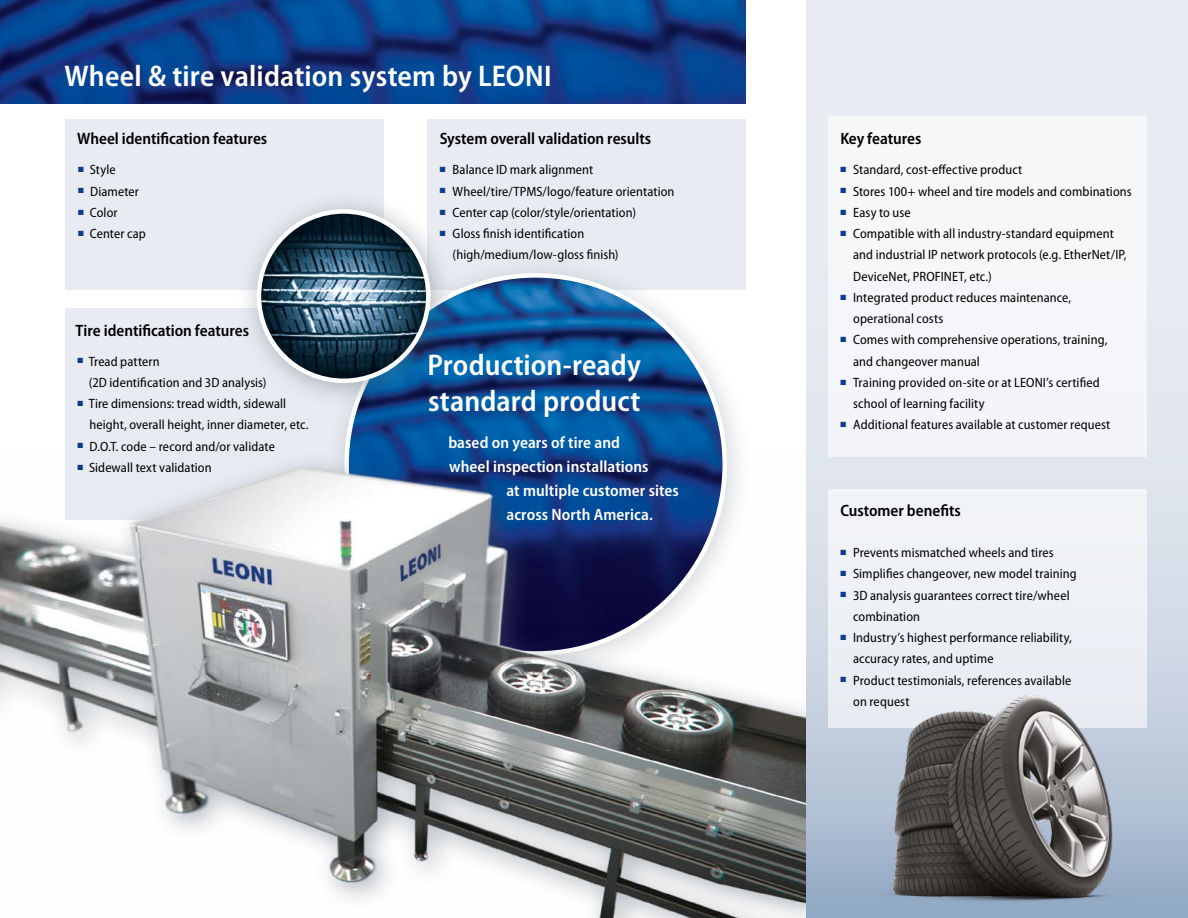
<style>
.page{position:relative;width:1188px;height:918px;background:#fff}
.page>*{position:absolute;margin:0;border:0;box-sizing:border-box;transform-origin:0 0}
.t1{font:600 semi-condensed 30px/36px "Myriad Pro";letter-spacing:.005em;color:#fff}
.t2{font:600 semi-condensed 16.5px "Myriad Pro";letter-spacing:-.005em;color:#000}
.t3{font:600 semi-condensed 16.5px "Myriad Pro";letter-spacing:.005em;color:#fff}
.t4{font:semi-condensed 13.5px/21.3px "Myriad Pro";letter-spacing:.005em;color:#000}
</style>
<div class="page">
<div style="left:65px;top:308px;width:319px;height:212px;background:#e8ecf2"></div>
<div style="left:427px;top:120px;width:319px;height:170px;background:#e8ecf2"></div>
<div style="left:65px;top:120px;width:319px;height:170px;background:#e8ecf2"></div>
<div style="left:324px;top:253px;width:429px;height:429px;background:#4c5b69;opacity:.25"></div>
<img style="left:347px;top:275px;width:378px;height:378px;border-radius:189px">
<div style="left:236px;top:188px;width:222px;height:222px;background:#4c5b69;opacity:.45"></div>
<img style="left:259px;top:211px;width:169px;height:170px;border-radius:85px">
<div style="left:257px;top:209px;width:174px;height:174px;border:4px solid #fff;border-radius:50%"></div>
<img style="left:0;top:451px;width:807px;height:467px">
<svg style="left:807px;top:0;width:381px;height:918px;background:#d8dfe9"></svg>
<div style="left:828px;top:489px;width:319px;height:238px;background:#eef1f5"></div>
<div style="left:828px;top:117px;width:319px;height:340px;background:#f5f6f9"></div>
<img style="left:0;top:0;width:746px;height:103px">
<div style="left:827px;top:884px;width:328px;height:29px;background:#94abc4"></div>
<img style="left:875px;top:694px;width:251px;height:219px">
<h1 class="t1" style="left:64px;top:57px;width:489px">Wheel &amp; tire validation system by LEONI</h1>
<p class="t2" style="left:77px;top:128px;width:192px">Wheel identification features</p>
<p class="t4" style="left:78px;top:159px;width:39px"><sup>■</sup> Style</p>
<p class="t4" style="left:78px;top:180px;width:62px"><sup>■</sup> Diameter</p>
<p class="t4" style="left:78px;top:201px;width:41px"><sup>■</sup> Color</p>
<p class="t4" style="left:78px;top:223px;width:69px"><sup>■</sup> Center cap</p>
<p class="t2" style="left:76px;top:320px;width:175px">Tire identification features</p>
<p class="t4" style="left:89px;top:350px;width:179px;text-indent:-12px"><sup>■</sup> Tread pattern<br>(2D identification and 3D analysis)</p>
<p class="t4" style="left:90px;top:393px;width:220px;text-indent:-12px"><sup>■</sup> Tire dimensions: tread width, sidewall height, overall height, inner diameter, etc.</p>
<p class="t4" style="left:77px;top:435px;width:199px"><sup>■</sup> D.O.T. code – record and/or validate</p>
<p class="t4" style="left:77px;top:457px;width:136px"><sup>■</sup> Sidewall text validation</p>
<p class="t2" style="left:440px;top:128px;width:213px">System overall validation results</p>
<p class="t4" style="left:440px;top:159px;width:155px"><sup>■</sup> Balance ID mark alignment</p>
<p class="t4" style="left:440px;top:180px;width:236px"><sup>■</sup> Wheel/tire/TPMS/logo/feature orientation</p>
<p class="t4" style="left:440px;top:201px;width:198px"><sup>■</sup> Center cap (color/style/orientation)</p>
<p class="t4" style="left:453px;top:223px;width:168px;text-indent:-13px"><sup>■</sup> Gloss finish identification (high/medium/low-gloss finish)</p>
<h1 class="t1" style="left:427px;top:346px;width:215px">Production-ready standard product</h1>
<p class="t3" style="left:448px;top:432px;width:173px">based on years of tire and</p>
<p class="t3" style="left:449px;top:456px;width:201px">wheel inspection installations</p>
<p class="t3" style="left:506px;top:480px;width:174px">at multiple customer sites</p>
<p class="t3" style="left:507px;top:504px;width:148px">across North America.</p>
<p class="t2" style="left:840px;top:128px;width:83px">Key features</p>
<p class="t4" style="left:840px;top:159px;width:184px"><sup>■</sup> Standard, cost-effective product</p>
<p class="t4" style="left:840px;top:180px;width:293px"><sup>■</sup> Stores 100+ wheel and tire models and combinations</p>
<p class="t4" style="left:840px;top:201px;width:72px"><sup>■</sup> Easy to use</p>
<p class="t4" style="left:853px;top:223px;width:275px;text-indent:-13px"><sup>■</sup> Compatible with all industry-standard equipment and industrial IP network protocols (e.g. EtherNet/IP,<br>DeviceNet, PROFINET, etc.)</p>
<p class="t4" style="left:853px;top:287px;width:219px;text-indent:-13px"><sup>■</sup> Integrated product reduces maintenance, operational costs</p>
<p class="t4" style="left:853px;top:329px;width:256px;text-indent:-13px"><sup>■</sup> Comes with comprehensive operations, training, and changeover manual</p>
<p class="t4" style="left:853px;top:372px;width:248px;text-indent:-13px"><sup>■</sup> Training provided on-site or at LEONI’s certified school of learning facility</p>
<p class="t4" style="left:840px;top:414px;width:272px"><sup>■</sup> Additional features available at customer request</p>
<p class="t2" style="left:840px;top:500px;width:122px">Customer benefits</p>
<p class="t4" style="left:840px;top:542px;width:215px"><sup>■</sup> Prevents mismatched wheels and tires</p>
<p class="t4" style="left:840px;top:563px;width:238px"><sup>■</sup> Simplifies changeover, new model training</p>
<p class="t4" style="left:853px;top:584px;width:218px;text-indent:-13px"><sup>■</sup> 3D analysis guarantees correct tire/wheel combination</p>
<p class="t4" style="left:853px;top:627px;width:220px;text-indent:-13px"><sup>■</sup> Industry’s highest performance reliability, accuracy rates, and uptime</p>
<p class="t4" style="left:853px;top:669px;width:220px;text-indent:-13px"><sup>■</sup> Product testimonials, references available on request</p>
</div>
